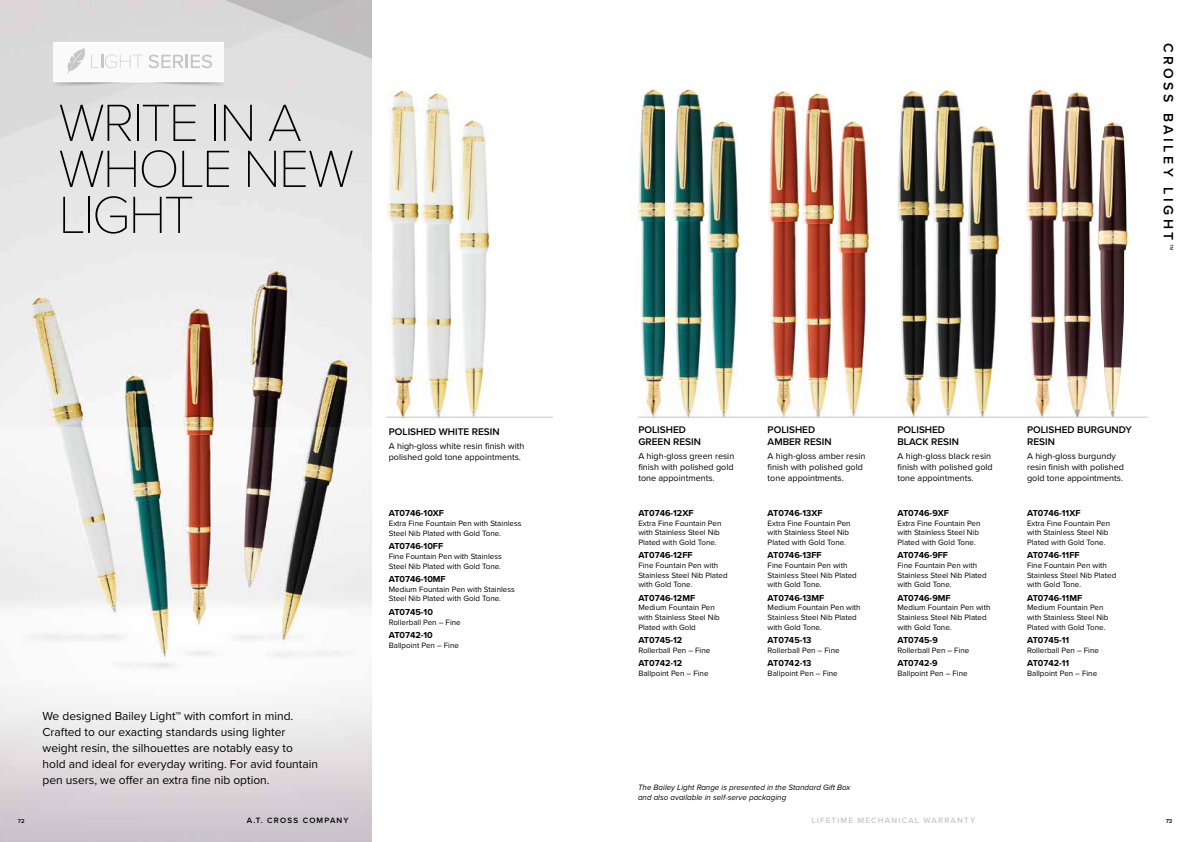
<style>
.page{position:relative;width:1191px;height:842px;background:#fff}
.page>*{position:absolute;margin:0;border:0;box-sizing:border-box;transform-origin:0 0}
.t1{font:100 54.2px/46px "Proxima Nova T";letter-spacing:-.04em;color:#000}
.t2{font:600 14px "Proxima Nova";letter-spacing:.25em;color:#000}
.t3{font:12px/16px "Proxima Nova";color:#000}
.t4{font:600 10px/12px "Proxima Nova";color:#000}
.t5{font:9px/10.8px "Proxima Nova";color:#000}
.t6{font:700 9px "Proxima Nova";color:#000}
.t7{font:8px/9.6px "Proxima Nova";color:#000}
.t8{font:italic 8px/9.6px "Proxima Nova";color:#000}
.t9{font:600 8px "Proxima Nova";letter-spacing:.15em;color:#c6c6c6}
.t10{font:600 8px "Proxima Nova";letter-spacing:.15em;color:#000}
.t11{font:600 6px "Proxima Nova";color:#000}
.s1{font-weight:400}
</style>
<div class="page">
<img style="left:0;top:426px;width:371px;height:416px">
<img style="left:631px;top:90px;width:34px;height:327px">
<img style="left:768px;top:91px;width:31px;height:326px">
<img style="left:1026px;top:91px;width:31px;height:326px">
<img style="left:387px;top:90px;width:32px;height:329px">
<img style="left:898px;top:91px;width:31px;height:326px">
<img style="left:665px;top:90px;width:39px;height:327px">
<img style="left:802px;top:91px;width:31px;height:326px">
<img style="left:1060px;top:91px;width:33px;height:326px">
<img style="left:422px;top:92px;width:32px;height:327px">
<img style="left:932px;top:91px;width:32px;height:326px">
<img style="left:708px;top:121px;width:31px;height:296px">
<img style="left:837px;top:122px;width:32px;height:295px">
<img style="left:1097px;top:122px;width:30px;height:295px">
<img style="left:457px;top:121px;width:32px;height:296px">
<img style="left:967px;top:126px;width:31px;height:291px">
<hr style="left:386px;top:417px;width:167px;height:1px;background:#c6c6c6">
<svg style="left:0;top:0;width:371px;height:426px;fill:#e6e6e6"></svg>
<img style="left:53px;top:43px;width:171px;height:46px">
<svg style="left:67px;top:48px;width:145px;height:27px"></svg>
<hr style="left:638px;top:417px;width:510px;height:1px;background:#c6c6c6">
<h1 class="t1" style="left:58px;top:96px;width:297px">WRITE IN A<br>WHOLE NEW<br>LIGHT</h1>
<p class="t3" style="left:43px;top:708px;width:277px">We designed Bailey Light™ with comfort in mind.<br>Crafted to our exacting standards using lighter weight resin, the silhouettes are notably easy to hold and ideal for everyday writing. For avid fountain pen users, we offer an extra fine nib option.</p>
<p class="t4" style="left:389px;top:426px;width:112px">POLISHED WHITE RESIN</p>
<p class="t5" style="left:389px;top:440px;width:137px">A high-gloss white resin finish with polished gold tone appointments.</p>
<p class="t6" style="left:389px;top:507px;width:57px">AT0746-10XF</p>
<p class="t7" style="left:389px;top:518px;width:134px">Extra Fine Fountain Pen with Stainless<br>Steel Nib Plated with Gold Tone.</p>
<p class="t6" style="left:389px;top:540px;width:56px">AT0746-10FF</p>
<p class="t7" style="left:389px;top:551px;width:114px">Fine Fountain Pen with Stainless<br>Steel Nib Plated with Gold Tone.</p>
<p class="t6" style="left:389px;top:572px;width:58px">AT0746-10MF</p>
<p class="t7" style="left:389px;top:584px;width:128px">Medium Fountain Pen with Stainless<br>Steel Nib Plated with Gold Tone.</p>
<p class="t6" style="left:389px;top:605px;width:46px">AT0745-10</p>
<p class="t7" style="left:389px;top:617px;width:73px">Rollerball Pen – Fine</p>
<p class="t6" style="left:389px;top:628px;width:46px">AT0742-10</p>
<p class="t7" style="left:389px;top:640px;width:72px">Ballpoint Pen – Fine</p>
<h2 class="t2" style="left:1179px;top:43px;width:209px;rotate:90deg">CROSS BAILEY LIGHT<span class="s1">™</span></h2>
<p class="t4" style="left:638px;top:424px;width:64px">POLISHED<br>GREEN RESIN</p>
<p class="t5" style="left:638px;top:450px;width:97px;text-align:justify">A high-gloss green resin finish with polished gold tone appointments.</p>
<p class="t6" style="left:638px;top:506px;width:57px">AT0746-12XF</p>
<p class="t7" style="left:638px;top:518px;width:85px">Extra Fine Fountain Pen with Stainless Steel Nib<br>Plated with Gold Tone.</p>
<p class="t6" style="left:638px;top:549px;width:56px">AT0746-12FF</p>
<p class="t7" style="left:638px;top:560px;width:91px">Fine Fountain Pen with<br>Stainless Steel Nib Plated with Gold Tone.</p>
<p class="t6" style="left:638px;top:591px;width:58px">AT0746-12MF</p>
<p class="t7" style="left:638px;top:603px;width:83px">Medium Fountain Pen with Stainless Steel Nib<br>Plated with Gold</p>
<p class="t6" style="left:638px;top:633px;width:45px">AT0745-12</p>
<p class="t7" style="left:638px;top:645px;width:73px">Rollerball Pen – Fine</p>
<p class="t6" style="left:638px;top:657px;width:45px">AT0742-12</p>
<p class="t7" style="left:638px;top:668px;width:72px">Ballpoint Pen – Fine</p>
<p class="t4" style="left:767px;top:424px;width:65px">POLISHED<br>AMBER RESIN</p>
<p class="t5" style="left:767px;top:450px;width:99px">A high-gloss amber resin finish with polished gold tone appointments.</p>
<p class="t6" style="left:767px;top:506px;width:56px">AT0746-13XF</p>
<p class="t7" style="left:767px;top:518px;width:85px">Extra Fine Fountain Pen with Stainless Steel Nib<br>Plated with Gold Tone.</p>
<p class="t6" style="left:767px;top:549px;width:56px">AT0746-13FF</p>
<p class="t7" style="left:767px;top:560px;width:91px">Fine Fountain Pen with<br>Stainless Steel Nib Plated with Gold Tone.</p>
<p class="t6" style="left:767px;top:591px;width:58px">AT0746-13MF</p>
<p class="t7" style="left:767px;top:603px;width:94px">Medium Fountain Pen with<br>Stainless Steel Nib Plated with Gold Tone.</p>
<p class="t6" style="left:767px;top:633px;width:45px">AT0745-13</p>
<p class="t7" style="left:767px;top:645px;width:73px">Rollerball Pen – Fine</p>
<p class="t6" style="left:767px;top:657px;width:45px">AT0742-13</p>
<p class="t7" style="left:767px;top:668px;width:72px">Ballpoint Pen – Fine</p>
<p class="t4" style="left:897px;top:424px;width:63px">POLISHED<br>BLACK RESIN</p>
<p class="t5" style="left:897px;top:450px;width:97px">A high-gloss black resin finish with polished gold tone appointments.</p>
<p class="t6" style="left:897px;top:506px;width:53px">AT0746-9XF</p>
<p class="t7" style="left:897px;top:518px;width:85px">Extra Fine Fountain Pen with Stainless Steel Nib<br>Plated with Gold Tone.</p>
<p class="t6" style="left:897px;top:549px;width:52px">AT0746-9FF</p>
<p class="t7" style="left:897px;top:560px;width:91px">Fine Fountain Pen with<br>Stainless Steel Nib Plated with Gold Tone.</p>
<p class="t6" style="left:897px;top:591px;width:55px">AT0746-9MF</p>
<p class="t7" style="left:897px;top:603px;width:94px">Medium Fountain Pen with<br>Stainless Steel Nib Plated with Gold Tone.</p>
<p class="t6" style="left:897px;top:633px;width:42px">AT0745-9</p>
<p class="t7" style="left:897px;top:645px;width:73px">Rollerball Pen – Fine</p>
<p class="t6" style="left:897px;top:657px;width:42px">AT0742-9</p>
<p class="t7" style="left:897px;top:668px;width:72px">Ballpoint Pen – Fine</p>
<p class="t4" style="left:1027px;top:424px;width:106px">POLISHED BURGUNDY<br>RESIN</p>
<p class="t5" style="left:1027px;top:450px;width:98px">A high-gloss burgundy resin finish with polished gold tone appointments.</p>
<p class="t6" style="left:1027px;top:506px;width:55px">AT0746-11XF</p>
<p class="t7" style="left:1027px;top:518px;width:85px">Extra Fine Fountain Pen with Stainless Steel Nib<br>Plated with Gold Tone.</p>
<p class="t6" style="left:1027px;top:549px;width:54px">AT0746-11FF</p>
<p class="t7" style="left:1027px;top:560px;width:91px">Fine Fountain Pen with<br>Stainless Steel Nib Plated with Gold Tone.</p>
<p class="t6" style="left:1027px;top:591px;width:57px">AT0746-11MF</p>
<p class="t7" style="left:1027px;top:603px;width:83px">Medium Fountain Pen with Stainless Steel Nib<br>Plated with Gold Tone.</p>
<p class="t6" style="left:1027px;top:633px;width:44px">AT0745-11</p>
<p class="t7" style="left:1027px;top:645px;width:73px">Rollerball Pen – Fine</p>
<p class="t6" style="left:1027px;top:657px;width:44px">AT0742-11</p>
<p class="t7" style="left:1027px;top:668px;width:72px">Ballpoint Pen – Fine</p>
<p class="t8" style="left:638px;top:783px;width:214px">The Bailey Light Range is presented in the Standard Gift Box and also available in self-serve packaging</p>
<p class="t11" style="left:18px;top:816px;width:8px">72</p>
<p class="t10" style="left:247px;top:814px;width:103px">A.T. CROSS COMPANY</p>
<p class="t9" style="left:811px;top:814px;width:165px">LIFETIME MECHANICAL WARRANTY</p>
<p class="t11" style="left:1165px;top:816px;width:8px">73</p>
</div>
